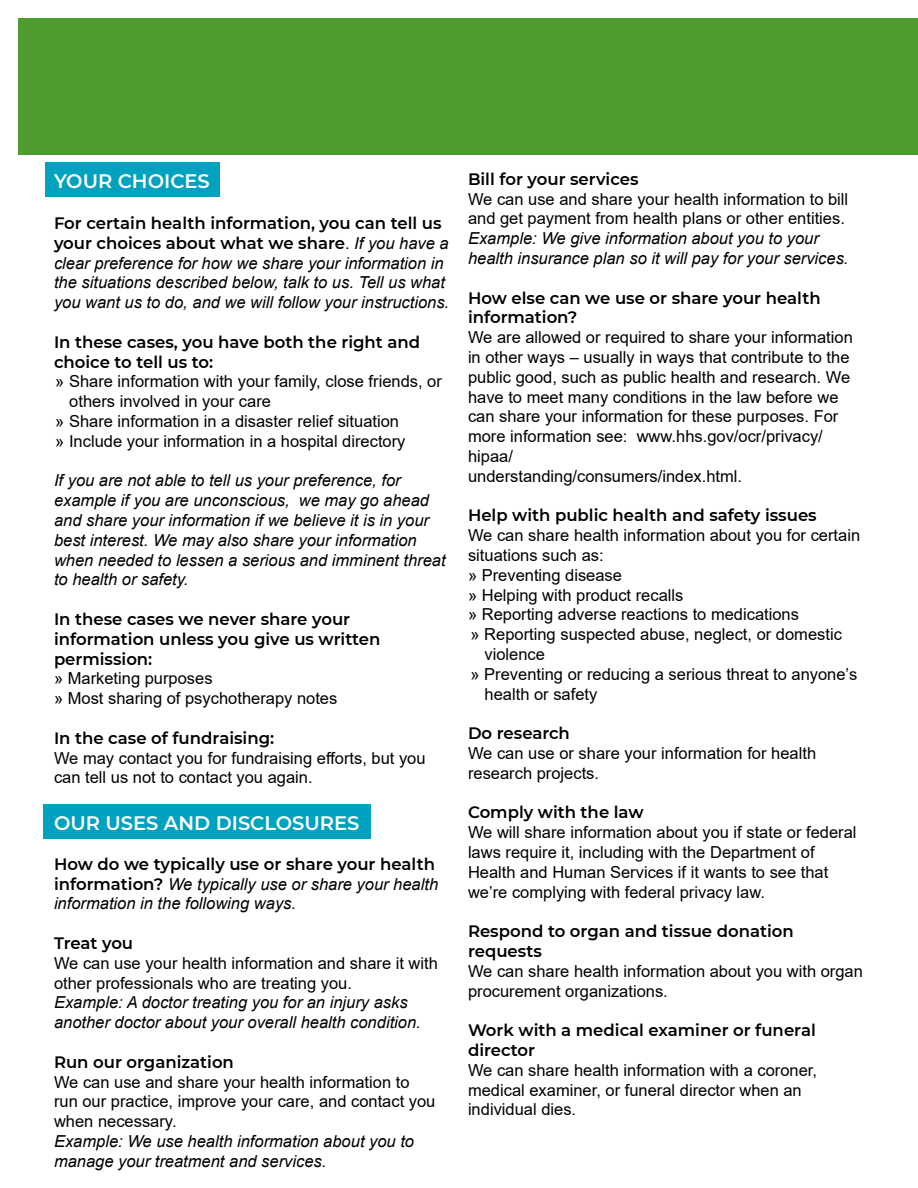
<style>
.page{position:relative;width:918px;height:1188px;background:#fff}
.page>*{position:absolute;margin:0;border:0;box-sizing:border-box;transform-origin:0 0}
.t1{font:600 19.5px "Montserrat";color:#fff}
.t2{font:16.5px/19.8px "Arial";color:#000}
.t3{font:italic 16.5px/19.8px "Arial";color:#000}
.t4{font:600 16.5px/19.8px "Montserrat";color:#000}
.s1{font-family:"Arial";font-weight:400}
.s2{font-family:"Arial";font-weight:400;font-style:italic}
.s3{font-family:"Montserrat";font-weight:600;font-style:normal}
</style>
<div class="page">
<div style="left:19px;top:19px;width:899px;height:136px;background:#4d9c2d"></div>
<div style="left:44px;top:804px;width:327px;height:35px;background:#00a2bf"></div>
<div style="left:45px;top:162px;width:174px;height:35px;background:#00a2bf"></div>
<p class="t1" style="left:54px;top:167px;width:157px">YOUR CHOICES</p>
<p class="t4" style="left:54px;top:213px;width:396px">For certain health information, you can tell us your choices about what we share<span class="s1">.</span> <span class="s2">If you have a</span></p>
<p class="t3" style="left:54px;top:253px;width:397px">clear preference for how we share your information in the situations described below, talk to us. Tell us what you want us to do, and we will follow your instructions.</p>
<p class="t4" style="left:54px;top:331px;width:368px">In these cases, you have both the right and choice to tell us to:</p>
<p class="t2" style="left:55px;top:372px;width:388px">» Share information with your family, close friends, or</p>
<p class="t2" style="left:69px;top:391px;width:203px">others involved in your care</p>
<p class="t2" style="left:55px;top:411px;width:345px">» Share information in a disaster relief situation</p>
<p class="t2" style="left:55px;top:431px;width:352px">» Include your information in a hospital directory</p>
<p class="t3" style="left:54px;top:471px;width:393px">If you are not able to tell us your preference, for example if you are unconscious, we may go ahead and share your information if we believe it is in your best interest. We may also share your information when needed to lessen a serious and imminent threat to health or safety.</p>
<p class="t4" style="left:54px;top:609px;width:328px">In these cases we never share your information unless you give us written permission:</p>
<p class="t2" style="left:54px;top:669px;width:285px">» Marketing purposes<br>» Most sharing of psychotherapy notes</p>
<p class="t4" style="left:54px;top:727px;width:222px">In the case of fundraising:</p>
<p class="t2" style="left:54px;top:748px;width:373px">We may contact you for fundraising efforts, but you can tell us not to contact you again.</p>
<p class="t1" style="left:54px;top:809px;width:307px">OUR USES AND DISCLOSURES</p>
<p class="t4" style="left:54px;top:853px;width:383px">How do we typically use or share your health</p>
<p class="t3" style="left:54px;top:874px;width:386px"><span class="s3">information?</span> We typically use or share your health information in the following ways.</p>
<p class="t4" style="left:54px;top:933px;width:81px">Treat you</p>
<p class="t2" style="left:54px;top:953px;width:385px">We can use your health information and share it with other professionals who are treating you.</p>
<p class="t3" style="left:54px;top:993px;width:368px">Example: A doctor treating you for an injury asks another doctor about your overall health condition.</p>
<p class="t4" style="left:54px;top:1051px;width:181px">Run our organization</p>
<p class="t2" style="left:54px;top:1072px;width:383px">We can use and share your health information to run our practice, improve your care, and contact you when necessary.</p>
<p class="t3" style="left:54px;top:1132px;width:362px">Example: We use health information about you to manage your treatment and services.</p>
<p class="t4" style="left:468px;top:168px;width:172px">Bill for your services</p>
<p class="t2" style="left:468px;top:189px;width:382px">We can use and share your health information to bill and get payment from health plans or other entities.</p>
<p class="t3" style="left:468px;top:229px;width:382px">Example: We give information about you to your health insurance plan so it will pay for your services.</p>
<p class="t4" style="left:468px;top:287px;width:354px">How else can we use or share your health information?</p>
<p class="t2" style="left:468px;top:327px;width:386px">We are allowed or required to share your information in other ways – usually in ways that contribute to the public good, such as public health and research. We have to meet many conditions in the law before we can share your information for these purposes. For more information see: www.hhs.gov/ocr/privacy/ hipaa/<br>understanding/consumers/index.html.</p>
<p class="t4" style="left:468px;top:505px;width:350px">Help with public health and safety issues</p>
<p class="t2" style="left:468px;top:525px;width:394px">We can share health information about you for certain</p>
<p class="t2" style="left:468px;top:545px;width:137px">situations such as:</p>
<p class="t2" style="left:468px;top:565px;width:156px">» Preventing disease</p>
<p class="t2" style="left:468px;top:585px;width:217px">» Helping with product recalls</p>
<p class="t2" style="left:468px;top:605px;width:333px">» Reporting adverse reactions to medications</p>
<p class="t2" style="left:471px;top:624px;width:373px">» Reporting suspected abuse, neglect, or domestic</p>
<p class="t2" style="left:485px;top:644px;width:62px">violence</p>
<p class="t2" style="left:471px;top:664px;width:388px">» Preventing or reducing a serious threat to anyone’s</p>
<p class="t2" style="left:485px;top:684px;width:114px">health or safety</p>
<p class="t4" style="left:468px;top:723px;width:103px">Do research</p>
<p class="t2" style="left:468px;top:743px;width:350px">We can use or share your information for health research projects.</p>
<p class="t4" style="left:468px;top:802px;width:177px">Comply with the law</p>
<p class="t2" style="left:468px;top:822px;width:390px">We will share information about you if state or federal laws require it, including with the Department of Health and Human Services if it wants to see that we’re complying with federal privacy law.</p>
<p class="t4" style="left:468px;top:921px;width:327px">Respond to organ and tissue donation requests</p>
<p class="t2" style="left:468px;top:961px;width:396px">We can share health information about you with organ procurement organizations.</p>
<p class="t4" style="left:468px;top:1020px;width:349px">Work with a medical examiner or funeral director</p>
<p class="t2" style="left:468px;top:1060px;width:351px">We can share health information with a coroner, medical examiner, or funeral director when an individual dies.</p>
</div>
